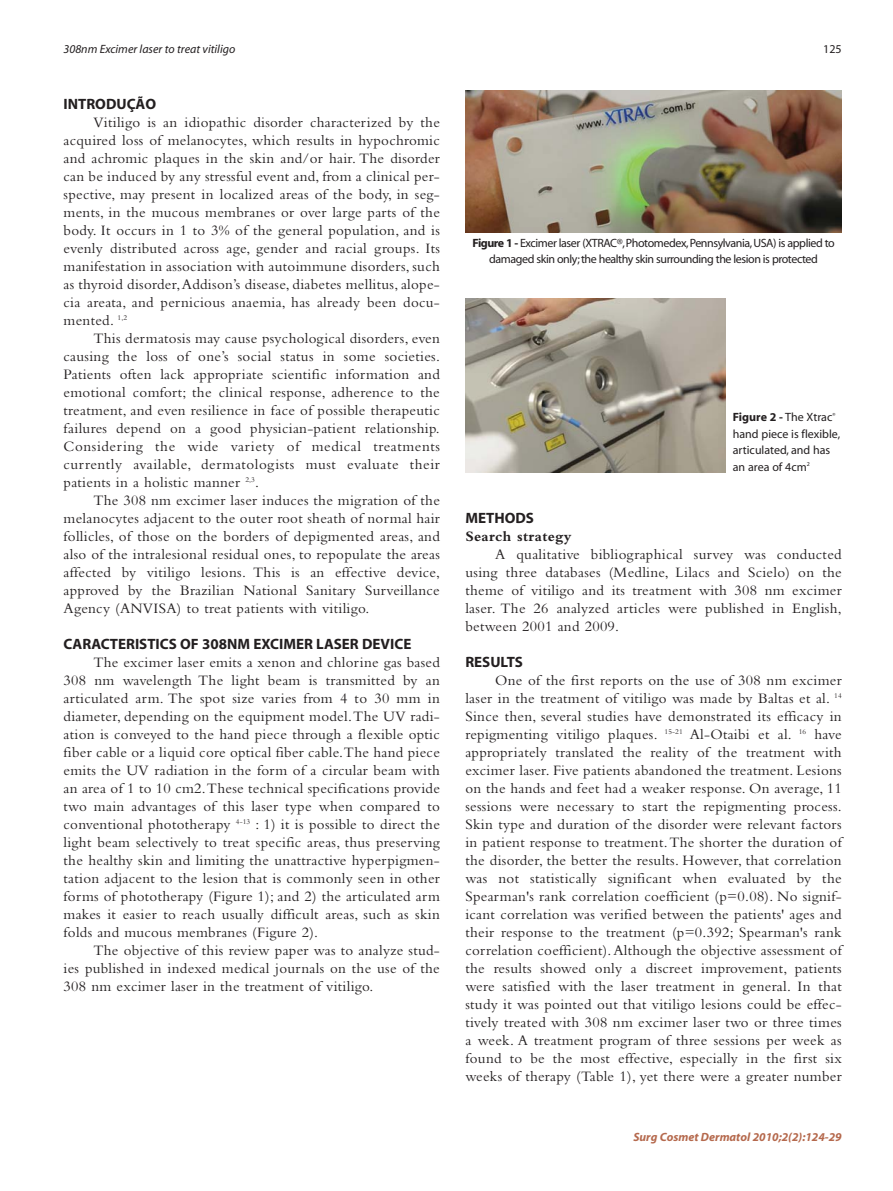
<style>
.page{position:relative;width:893px;height:1191px;background:#fff}
.page>*{position:absolute;margin:0;border:0;box-sizing:border-box;transform-origin:0 0}
.t1{font:15px/18px "Bembo";letter-spacing:.02em;color:#231f20;text-align:justify}
.t2{font:700 15px "Myriad";color:#231f20}
.t3{font:700 15px "Bembo";letter-spacing:.02em;color:#231f20}
.t4{font:12px/16.5px "Myriad";letter-spacing:-.035em;color:#231f20;text-align:center}
.t5{font:12px/16.5px "Myriad";color:#231f20}
.t6{font:italic 700 12px "Myriad";color:#b5694d}
.t7{font:italic 12px "Myriad";color:#231f20}
.s1{font-weight:700}
</style>
<div class="page">
<img style="left:465px;top:90px;width:377px;height:142px">
<img style="left:465px;top:298px;width:261px;height:174px">
<p class="t7" style="left:64px;top:45px;width:173px">308nm Excimer laser to treat vitiligo</p>
<p class="t4" style="left:823px;top:42px;width:20px">125</p>
<p class="t2" style="left:64px;top:98px;width:94px">INTRODUÇÃO</p>
<p class="t1" style="left:64px;top:115px;width:378px;text-indent:30px">Vitiligo is an idiopathic disorder characterized by the acquired loss of melanocytes, which results in hypochromic and achromic plaques in the skin and/or hair. The disorder can be induced by any stressful event and, from a clinical per&shy;spective, may present in localized areas of the body, in seg&shy;ments, in the mucous membranes or over large parts of the body. It occurs in 1 to 3% of the general population, and is evenly distributed across age, gender and racial groups. Its manifestation in association with autoimmune disorders, such as thyroid disorder,Addison’s disease, diabetes mellitus, alope&shy;cia areata, and pernicious anaemia, has already been docu&shy;mented. <sup>1,2</sup></p>
<p class="t1" style="left:64px;top:331px;width:378px;text-indent:30px">This dermatosis may cause psychological disorders, even causing the loss of one’s social status in some societies.<br>Patients often lack appropriate scientific information and emotional comfort; the clinical response, adherence to the treatment, and even resilience in face of possible therapeutic failures depend on a good physician-patient relationship.<br>Considering the wide variety of medical treatments currently available, dermatologists must evaluate their patients in a holistic manner <sup>2,3</sup>.</p>
<p class="t1" style="left:64px;top:493px;width:378px;text-indent:30px">The 308 nm excimer laser induces the migration of the melanocytes adjacent to the outer root sheath of normal hair follicles, of those on the borders of depigmented areas, and also of the intralesional residual ones, to repopulate the areas affected by vitiligo lesions. This is an effective device, approved by the Brazilian National Sanitary Surveillance Agency (ANVISA) to treat patients with vitiligo.</p>
<p class="t2" style="left:64px;top:638px;width:349px">CARACTERISTICS OF 308NM EXCIMER LASER DEVICE</p>
<p class="t1" style="left:64px;top:655px;width:378px;text-indent:30px">The excimer laser emits a xenon and chlorine gas based 308 nm wavelength The light beam is transmitted by an articulated arm. The spot size varies from 4 to 30 mm in diameter, depending on the equipment model.The UV radi&shy;ation is conveyed to the hand piece through a flexible optic fiber cable or a liquid core optical fiber cable.The hand piece emits the UV radiation in the form of a circular beam with an area of 1 to 10 cm2.These technical specifications provide two main advantages of this laser type when compared to conventional phototherapy <sup>4-13</sup> : 1) it is possible to direct the light beam selectively to treat specific areas, thus preserving the healthy skin and limiting the unattractive hyperpigmen&shy;tation adjacent to the lesion that is commonly seen in other forms of phototherapy (Figure 1); and 2) the articulated arm makes it easier to reach usually difficult areas, such as skin folds and mucous membranes (Figure 2).</p>
<p class="t1" style="left:64px;top:943px;width:378px;text-indent:30px">The objective of this review paper was to analyze stud&shy;ies published in indexed medical journals on the use of the 308 nm excimer laser in the treatment of vitiligo.</p>
<p class="t4" style="left:472px;top:235px;width:364px"><span class="s1">Figure 1 -</span> Excimer laser (XTRAC®,Photomedex,Pennsylvania,USA) is applied to damaged skin only;the healthy skin surrounding the lesion is protected</p>
<p class="t5" style="left:733px;top:410px;width:109px"><span class="s1">Figure 2 -</span> The Xtrac<sup>® </sup>hand piece is flexible, articulated, and has an area of 4cm<sup>2</sup></p>
<p class="t2" style="left:465px;top:512px;width:70px">METHODS</p>
<p class="t3" style="left:465px;top:531px;width:108px">Search strategy</p>
<p class="t1" style="left:465px;top:547px;width:378px;text-indent:30px">A qualitative bibliographical survey was conducted using three databases (Medline, Lilacs and Scielo) on the theme of vitiligo and its treatment with 308 nm excimer laser. The 26 analyzed articles were published in English, between 2001 and 2009.</p>
<p class="t2" style="left:465px;top:656px;width:59px">RESULTS</p>
<p class="t1" style="left:465px;top:673px;width:378px;text-indent:30px">One of the first reports on the use of 308 nm excimer laser in the treatment of vitiligo was made by Baltas et al. <sup>14<br></sup>Since then, several studies have demonstrated its efficacy in repigmenting vitiligo plaques. <sup>15-21</sup> Al-Otaibi et al. <sup>16</sup> have appropriately translated the reality of the treatment with excimer laser. Five patients abandoned the treatment. Lesions on the hands and feet had a weaker response. On average, 11 sessions were necessary to start the repigmenting process.<br>Skin type and duration of the disorder were relevant factors in patient response to treatment.The shorter the duration of the disorder, the better the results. However, that correlation was not statistically significant when evaluated by the Spearman's rank correlation coefficient (p=0.08). No signif&shy;icant correlation was verified between the patients' ages and their response to the treatment (p=0.392; Spearman's rank correlation coefficient).Although the objective assessment of the results showed only a discreet improvement, patients were satisfied with the laser treatment in general. In that study it was pointed out that vitiligo lesions could be effec&shy;tively treated with 308 nm excimer laser two or three times a week. A treatment program of three sessions per week as found to be the most effective, especially in the first six weeks of therapy (Table 1), yet there were a greater number</p>
<p class="t6" style="left:633px;top:1132px;width:210px">Surg Cosmet Dermatol 2010;2(2):124-29</p>
</div>
